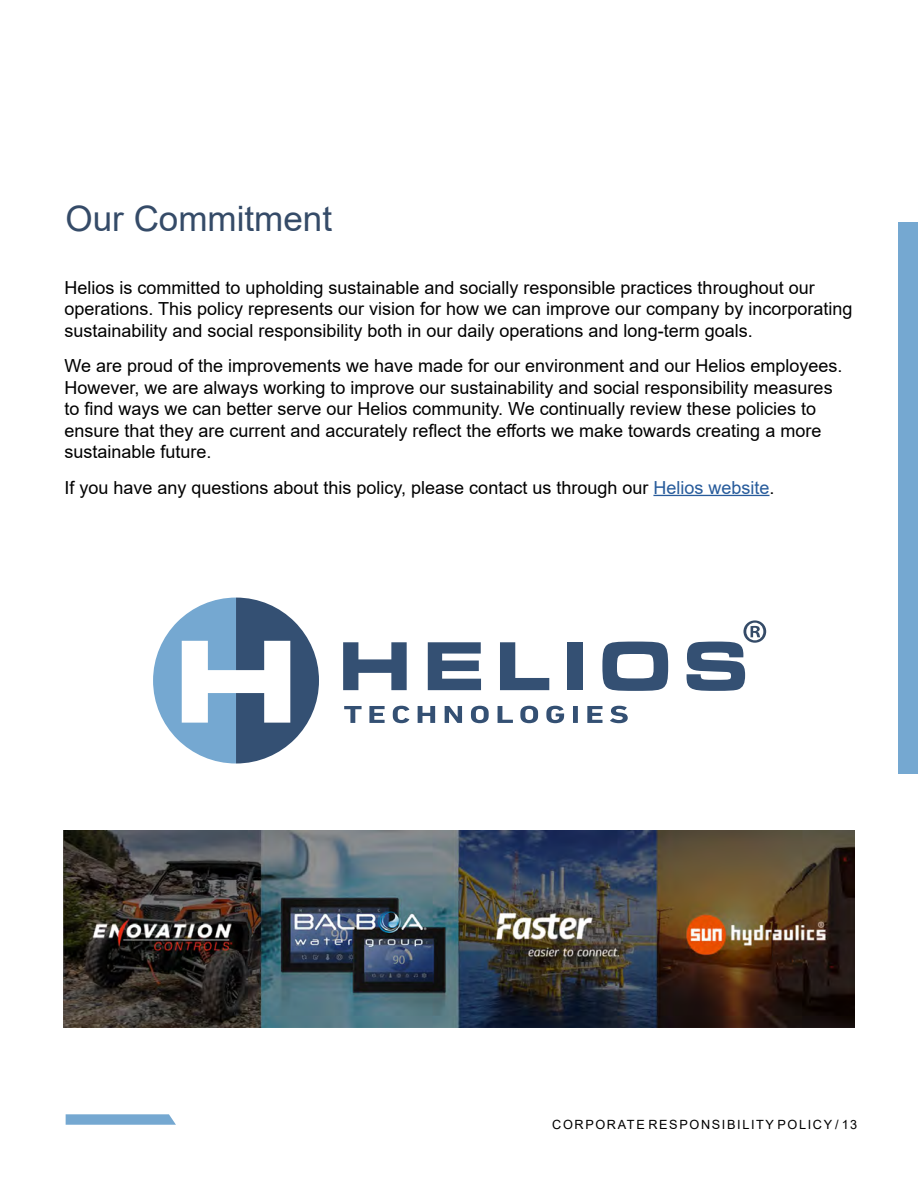
<style>
.page{position:relative;width:918px;height:1188px;background:#fff}
.page>*{position:absolute;margin:0;border:0;box-sizing:border-box;transform-origin:0 0}
.t1{font:34.95px "Arial";color:#354b68}
.t2{font:18px/21.6px "Arial";color:#000}
.t3{font:12.75px "Arial";letter-spacing:.13em;color:#000}
.s1{color:#275b9b}
</style>
<div class="page">
<svg style="left:66px;top:1114px;width:110px;height:11px"></svg>
<hr style="left:653px;top:495px;width:117px;height:1px;background:#275b9b">
<div style="left:898px;top:223px;width:20px;height:551px;background:#75a8d1"></div>
<img style="left:64px;top:831px;width:790px;height:196px">
<svg style="left:344px;top:706px;width:18px;height:17px"></svg>
<svg style="left:369px;top:706px;width:16px;height:17px"></svg>
<svg style="left:393px;top:706px;width:16px;height:17px"></svg>
<svg style="left:418px;top:706px;width:17px;height:17px"></svg>
<svg style="left:445px;top:706px;width:17px;height:17px"></svg>
<svg style="left:471px;top:706px;width:18px;height:17px"></svg>
<svg style="left:498px;top:706px;width:15px;height:17px"></svg>
<svg style="left:520px;top:706px;width:18px;height:17px"></svg>
<svg style="left:546px;top:706px;width:18px;height:17px"></svg>
<div style="left:573px;top:706px;width:5px;height:17px;background:#345073"></div>
<svg style="left:587px;top:706px;width:16px;height:17px"></svg>
<svg style="left:610px;top:706px;width:18px;height:17px"></svg>
<svg style="left:343px;top:642px;width:64px;height:48px"></svg>
<svg style="left:428px;top:642px;width:53px;height:48px"></svg>
<svg style="left:500px;top:642px;width:49px;height:48px"></svg>
<div style="left:567px;top:642px;width:15px;height:48px;background:#345073"></div>
<svg style="left:602px;top:642px;width:66px;height:49px"></svg>
<svg style="left:153px;top:598px;width:166px;height:166px"></svg>
<svg style="left:687px;top:620px;width:79px;height:71px"></svg>
<h1 class="t1" style="left:66px;top:195px;width:268px">Our Commitment</h1>
<p class="t2" style="left:64px;top:277px;width:789px">Helios is committed to upholding sustainable and socially responsible practices throughout our operations. This policy represents our vision for how we can improve our company by incorporating sustainability and social responsibility both in our daily operations and long-term goals.</p>
<p class="t2" style="left:64px;top:355px;width:779px">We are proud of the improvements we have made for our environment and our Helios employees.<br>However, we are always working to improve our sustainability and social responsibility measures to find ways we can better serve our Helios community. We continually review these policies to ensure that they are current and accurately reflect the efforts we make towards creating a more sustainable future.</p>
<p class="t2" style="left:64px;top:476px;width:712px">If you have any questions about this policy, please contact us through our <span class="s1">Helios website</span>.</p>
<p class="t3" style="left:552px;top:1116px;width:307px">Corporate Responsibility Policy / 13</p>
</div>
